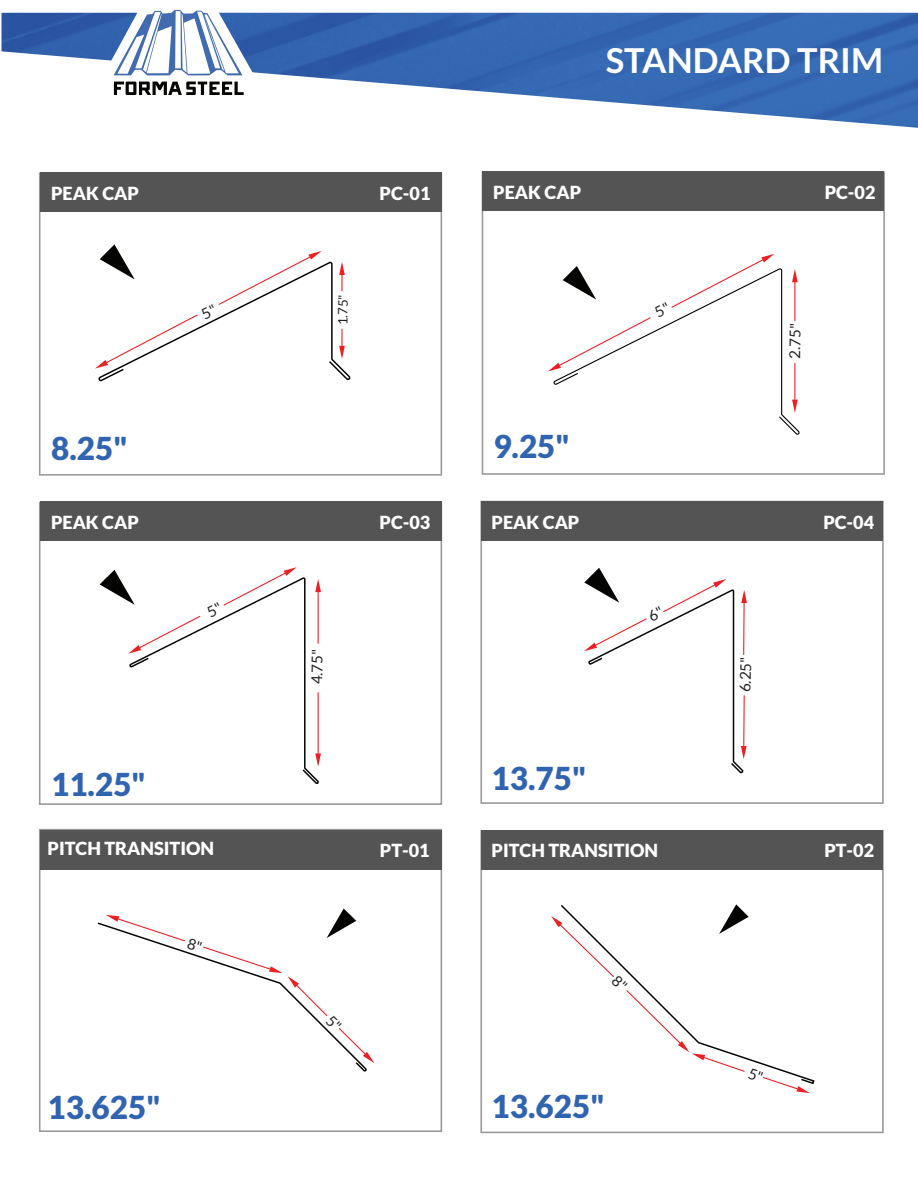
<style>
.page{position:relative;width:918px;height:1188px;background:#fff}
.page>*{position:absolute;margin:0;border:0;box-sizing:border-box;transform-origin:0 0}
.t1{font:700 34.5px "Lato";color:#fff}
.t2{font:900 31.5px "Lato";color:#3164b0}
.t3{font:900 18px "Lato";color:#fff}
.t4{font:15px "Lato";color:#231f20}
.t5{font:13.05px "Lato";color:#231f20}
</style>
<div class="page">
<div style="left:39px;top:172px;width:403px;height:304px;border:2px solid #9b9b9b"></div>
<div style="left:482px;top:172px;width:403px;height:303px;border:2px solid #9b9b9b"></div>
<div style="left:39px;top:502px;width:403px;height:303px;border:2px solid #9b9b9b"></div>
<div style="left:40px;top:173px;width:401px;height:39px;background:#535453"></div>
<div style="left:482px;top:171px;width:402px;height:40px;background:#535453"></div>
<div style="left:40px;top:501px;width:401px;height:40px;background:#535453"></div>
<div style="left:480px;top:501px;width:404px;height:303px;border:2px solid #9b9b9b"></div>
<div style="left:39px;top:829px;width:403px;height:303px;border:2px solid #9b9b9b"></div>
<div style="left:480px;top:830px;width:404px;height:303px;border:2px solid #9b9b9b"></div>
<div style="left:481px;top:502px;width:402px;height:39px;background:#535453"></div>
<div style="left:40px;top:830px;width:401px;height:39px;background:#535453"></div>
<div style="left:481px;top:830px;width:402px;height:40px;background:#535453"></div>
<img style="left:2px;top:13px;width:916px;height:115px">
<svg style="left:71px;top:9px;width:215px;height:119px"></svg>
<svg style="left:95px;top:244px;width:256px;height:138px"></svg>
<svg style="left:548px;top:254px;width:252px;height:181px"></svg>
<svg style="left:100px;top:567px;width:221px;height:217px"></svg>
<svg style="left:584px;top:568px;width:163px;height:206px"></svg>
<svg style="left:97px;top:908px;width:277px;height:164px"></svg>
<svg style="left:551px;top:904px;width:259px;height:189px"></svg>
<h1 class="t1" style="left:606px;top:40px;width:279px">STANDARD TRIM</h1>
<p class="t3" style="left:51px;top:183px;width:89px">PEAK CAP</p>
<p class="t3" style="left:380px;top:183px;width:52px">PC-01</p>
<p class="t3" style="left:493px;top:182px;width:89px">PEAK CAP</p>
<p class="t3" style="left:825px;top:182px;width:52px">PC-02</p>
<p class="t5" style="left:335px;top:325px;width:32px;rotate:-89deg">1.75"</p>
<h2 class="t2" style="left:51px;top:430px;width:78px">8.25"</h2>
<h2 class="t2" style="left:493px;top:428px;width:78px">9.25"</h2>
<p class="t4" style="left:786px;top:358px;width:37px;rotate:-89deg">2.75"</p>
<p class="t3" style="left:51px;top:512px;width:89px">PEAK CAP</p>
<p class="t3" style="left:380px;top:512px;width:52px">PC-03</p>
<p class="t3" style="left:492px;top:511px;width:89px">PEAK CAP</p>
<p class="t3" style="left:823px;top:511px;width:52px">PC-04</p>
<p class="t4" style="left:308px;top:684px;width:37px;rotate:-89deg">4.75"</p>
<p class="t4" style="left:737px;top:692px;width:37px;rotate:-89deg">6.25"</p>
<h2 class="t2" style="left:51px;top:766px;width:96px">11.25"</h2>
<h2 class="t2" style="left:492px;top:760px;width:96px">13.75"</h2>
<p class="t3" style="left:48px;top:838px;width:168px">PITCH TRANSITION</p>
<p class="t3" style="left:380px;top:840px;width:51px">PT-01</p>
<p class="t3" style="left:492px;top:840px;width:168px">PITCH TRANSITION</p>
<p class="t3" style="left:824px;top:840px;width:51px">PT-02</p>
<h2 class="t2" style="left:48px;top:1089px;width:114px">13.625"</h2>
<h2 class="t2" style="left:492px;top:1088px;width:114px">13.625"</h2>
</div>
